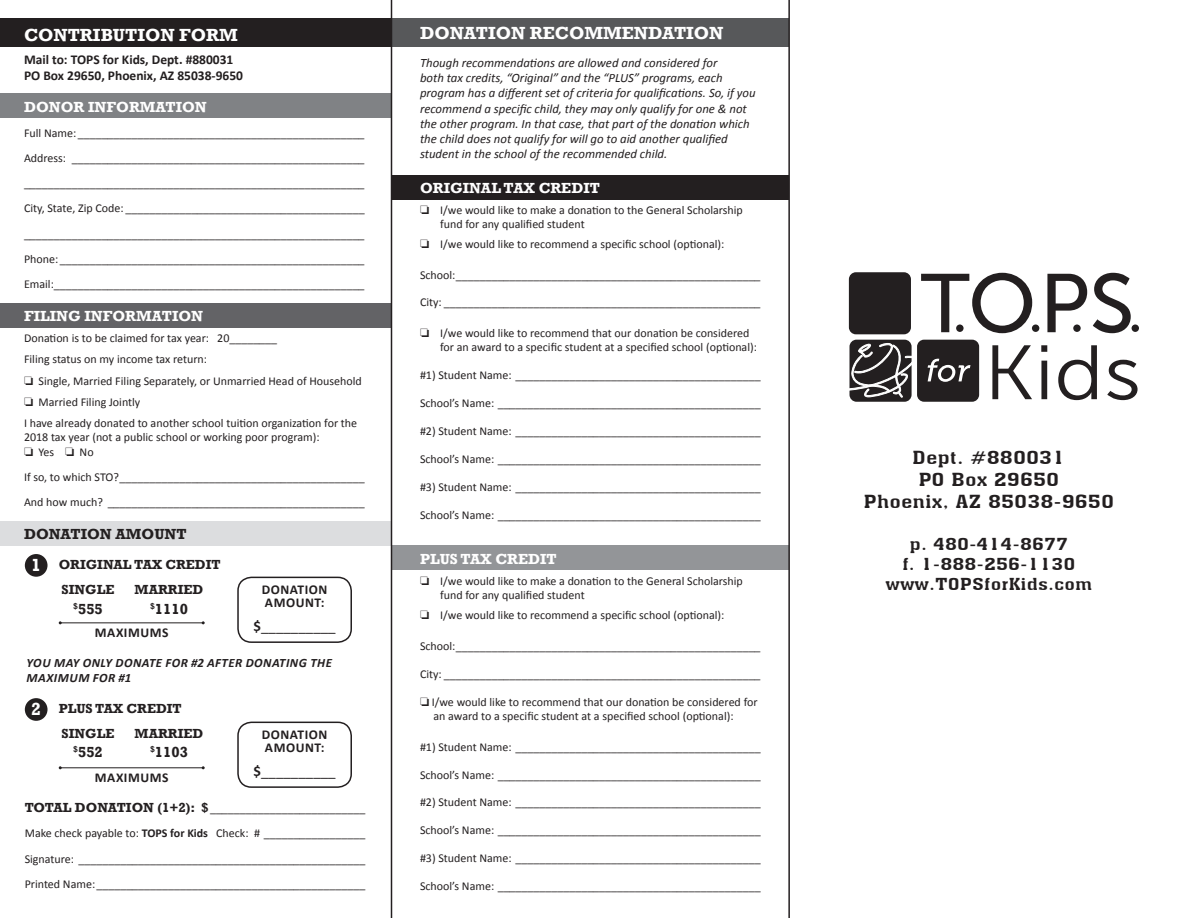
<style>
.page{position:relative;width:1188px;height:918px;background:#fff}
.page>*{position:absolute;margin:0;border:0;box-sizing:border-box;transform-origin:0 0}
.t1{font:18px/21.6px "Ache Wide Normal";color:#231f20;text-align:center}
.t2{font:700 18px "Rockwell";color:#fff}
.t3{font:16.5px/19.8px "Ache Wide Normal";color:#231f20;text-align:center}
.t4{font:700 15px "Rockwell";color:#fff}
.t5{font:700 15px "Rockwell";color:#231f20}
.t6{font:15px "Calibri";color:#231f20}
.t7{font:700 13.5px/16.2px "Calibri";color:#231f20}
.t8{font:700 13.5px "Rockwell";color:#231f20}
.t9{font:700 13.5px/13.5px "Calibri";letter-spacing:.04em;color:#231f20}
.t10{font:italic 12.75px/15.3px "Calibri";color:#231f20}
.t11{font:italic 700 12.75px/15.3px "Calibri";letter-spacing:.04em;color:#231f20}
.t12{font:12px/25.2px "Calibri";color:#231f20}
.s1{font-weight:700}
.s2{font-family:"Rockwell";font-weight:700;font-size:13.5px}
</style>
<div class="page">
<div style="left:0;top:521px;width:392px;height:25px;background:#dcdddf"></div>
<div style="left:850px;top:340px;width:62px;height:62px;background:#231f20;border-radius:7px"></div>
<svg style="left:849px;top:343px;width:63px;height:55px"></svg>
<div style="left:849px;top:272px;width:62px;height:62px;background:#231f20;border-radius:7px"></div>
<div style="left:917px;top:340px;width:62px;height:62px;background:#231f20;border-radius:7px"></div>
<svg style="left:921px;top:273px;width:111px;height:60px"></svg>
<svg style="left:1047px;top:274px;width:40px;height:58px"></svg>
<svg style="left:1093px;top:273px;width:38px;height:60px"></svg>
<svg style="left:992px;top:345px;width:40px;height:54px"></svg>
<svg style="left:1041px;top:345px;width:6px;height:54px"></svg>
<svg style="left:1058px;top:345px;width:39px;height:55px"></svg>
<svg style="left:1107px;top:360px;width:31px;height:40px"></svg>
<svg style="left:928px;top:359px;width:42px;height:23px"></svg>
<div style="left:956px;top:325px;width:8px;height:7px;background:#231f20;border-radius:50%"></div>
<div style="left:1032px;top:325px;width:7px;height:7px;background:#231f20;border-radius:50%"></div>
<div style="left:1073px;top:325px;width:8px;height:7px;background:#231f20;border-radius:50%"></div>
<div style="left:1132px;top:325px;width:7px;height:7px;background:#231f20;border-radius:50%"></div>
<div style="left:237px;top:577px;width:115px;height:66px;border:2px solid #231f20;border-radius:14px"></div>
<div style="left:237px;top:722px;width:115px;height:66px;border:2px solid #231f20;border-radius:14px"></div>
<div style="left:25px;top:554px;width:23px;height:23px;background:#231f20;border-radius:50%"></div>
<div style="left:25px;top:698px;width:23px;height:23px;background:#231f20;border-radius:50%"></div>
<hr style="left:60px;top:622px;width:143px;height:1px;background:#231f20">
<hr style="left:60px;top:767px;width:143px;height:1px;background:#231f20">
<div style="left:0;top:19px;width:392px;height:28px;background:#231f20"></div>
<div style="left:392px;top:19px;width:397px;height:28px;background:#57585a"></div>
<div style="left:0;top:93px;width:392px;height:25px;background:#808285"></div>
<div style="left:392px;top:175px;width:397px;height:25px;background:#231f20"></div>
<div style="left:0;top:303px;width:392px;height:25px;background:#636366"></div>
<div style="left:392px;top:546px;width:397px;height:24px;background:#939598"></div>
<hr style="left:391px;top:0;width:1px;height:918px;background:#231f20">
<hr style="left:788px;top:0;width:2px;height:918px;background:#231f20">
<h1 class="t2" style="left:24px;top:24px;width:216px">CONTRIBUTION FORM</h1>
<p class="t7" style="left:24px;top:51px;width:221px">Mail to: TOPS for Kids, Dept. #880031<br>PO Box 29650, Phoenix, AZ 85038-9650</p>
<p class="t4" style="left:24px;top:97px;width:184px">DONOR INFORMATION</p>
<p class="t12" style="left:24px;top:120px;width:342px;text-align:justify">Full Name:________________________________________________ Address: _________________________________________________ _________________________________________________________ City, State, Zip Code: ________________________________________ _________________________________________________________ Phone: ___________________________________________________ Email:____________________________________________________</p>
<p class="t4" style="left:24px;top:307px;width:181px">FILING INFORMATION</p>
<p class="t12" style="left:24px;top:328px;width:255px;line-height:21.1px">Donation is to be claimed for tax year: 20________<br>Filing status on my income tax return:</p>
<p class="t12" style="left:24px;top:368px;width:339px">□ Single, Married Filing Separately, or Unmarried Head of Household</p>
<p class="t12" style="left:24px;top:391px;width:335px;line-height:21.1px">□ Married Filing Jointly<br>I have already donated to another school tuition organization for the</p>
<p class="t12" style="left:24px;top:425px;width:297px">2018 tax year (not a public school or working poor program):</p>
<p class="t12" style="left:24px;top:439px;width:342px">□ Yes □ No<br>If so, to which STO?_________________________________________<br>And how much? ___________________________________________</p>
<p class="t5" style="left:24px;top:525px;width:164px">DONATION AMOUNT</p>
<h1 class="t2" style="left:31px;top:554px;width:11px">1</h1>
<p class="t8" style="left:59px;top:556px;width:163px">ORIGINAL TAX CREDIT</p>
<p class="t8" style="left:62px;top:582px;width:54px">SINGLE</p>
<p class="t8" style="left:135px;top:582px;width:70px">MARRIED</p>
<p class="t5" style="left:73px;top:600px;width:31px"><sup>$</sup>555</p>
<p class="t5" style="left:150px;top:600px;width:40px"><sup>$</sup>1110</p>
<p class="t9" style="left:95px;top:626px;width:75px">MAXIMUMS</p>
<p class="t9" style="left:262px;top:583px;width:67px">DONATION<br>AMOUNT:</p>
<p class="t6" style="left:253px;top:617px;width:84px"><span class="s1">$</span>__________</p>
<p class="t11" style="left:27px;top:655px;width:307px">YOU MAY ONLY DONATE FOR #2 AFTER DONATING THE<br>MAXIMUM FOR #1</p>
<h1 class="t2" style="left:31px;top:698px;width:11px">2</h1>
<p class="t8" style="left:59px;top:700px;width:125px">PLUS TAX CREDIT</p>
<p class="t8" style="left:62px;top:725px;width:54px">SINGLE</p>
<p class="t8" style="left:135px;top:725px;width:70px">MARRIED</p>
<p class="t5" style="left:73px;top:743px;width:31px"><sup>$</sup>552</p>
<p class="t5" style="left:150px;top:743px;width:40px"><sup>$</sup>1103</p>
<p class="t9" style="left:95px;top:771px;width:75px">MAXIMUMS</p>
<p class="t9" style="left:262px;top:727px;width:67px">DONATION<br>AMOUNT:</p>
<p class="t6" style="left:253px;top:762px;width:84px"><span class="s1">$</span>__________</p>
<p class="t12" style="left:25px;top:796px;width:342px;text-align:justify"><span class="s2">TOTAL DONATION (1+2): $</span>__________________________ Make check payable to: <span class="s1">TOPS for Kids</span> Check: # _________________ Signature: ________________________________________________ Printed Name:_____________________________________________</p>
<h1 class="t2" style="left:420px;top:22px;width:305px">DONATION RECOMMENDATION</h1>
<p class="t10" style="left:420px;top:54px;width:337px">Though recommendations are allowed and considered for<br>both tax credits, “Original” and the “PLUS” programs, each program has a different set of criteria for qualifications. So, if you recommend a specific child, they may only qualify for one &amp; not the other program. In that case, that part of the donation which the child does not qualify for will go to aid another qualified student in the school of the recommended child.</p>
<p class="t4" style="left:420px;top:178px;width:181px">ORIGINAL TAX CREDIT</p>
<p class="t12" style="left:440px;top:203px;width:304px;line-height:14.4px;text-indent:-20px">□ I/we would like to make a donation to the General Scholarship fund for any qualified student</p>
<p class="t12" style="left:420px;top:231px;width:306px">□ I/we would like to recommend a specific school (optional):</p>
<p class="t12" style="left:420px;top:262px;width:342px">School:___________________________________________________</p>
<p class="t12" style="left:420px;top:290px;width:342px">City: _____________________________________________________</p>
<p class="t12" style="left:440px;top:326px;width:318px;line-height:14.4px;text-indent:-20px">□ I/we would like to recommend that our donation be considered for an award to a specific student at a specified school (optional):</p>
<p class="t12" style="left:420px;top:363px;width:342px">#1) Student Name: _________________________________________</p>
<p class="t12" style="left:420px;top:391px;width:342px">School’s Name: ____________________________________________</p>
<p class="t12" style="left:420px;top:419px;width:342px">#2) Student Name: _________________________________________</p>
<p class="t12" style="left:420px;top:447px;width:342px">School’s Name: ____________________________________________</p>
<p class="t12" style="left:420px;top:474px;width:342px">#3) Student Name: _________________________________________</p>
<p class="t12" style="left:420px;top:502px;width:342px">School’s Name: ____________________________________________</p>
<p class="t4" style="left:420px;top:550px;width:138px">PLUS TAX CREDIT</p>
<p class="t12" style="left:440px;top:574px;width:304px;line-height:14.4px;text-indent:-20px">□ I/we would like to make a donation to the General Scholarship fund for any qualified student</p>
<p class="t12" style="left:420px;top:603px;width:306px">□ I/we would like to recommend a specific school (optional):</p>
<p class="t12" style="left:420px;top:633px;width:342px">School:___________________________________________________</p>
<p class="t12" style="left:420px;top:661px;width:342px">City: _____________________________________________________</p>
<p class="t12" style="left:434px;top:694px;width:326px;line-height:14.4px;text-indent:-14px">□ I/we would like to recommend that our donation be considered for an award to a specific student at a specified school (optional):</p>
<p class="t12" style="left:420px;top:734px;width:342px">#1) Student Name: _________________________________________</p>
<p class="t12" style="left:420px;top:762px;width:342px">School’s Name: ____________________________________________</p>
<p class="t12" style="left:420px;top:790px;width:342px">#2) Student Name: _________________________________________</p>
<p class="t12" style="left:420px;top:818px;width:342px">School’s Name: ____________________________________________</p>
<p class="t12" style="left:420px;top:846px;width:342px">#3) Student Name: _________________________________________</p>
<p class="t12" style="left:420px;top:874px;width:342px">School’s Name: ____________________________________________</p>
<h1 class="t1" style="left:864px;top:445px;width:252px">Dept. #880031<br>PO Box 29650<br>Phoenix, AZ 85038-9650</h1>
<h2 class="t3" style="left:885px;top:532px;width:208px">p. 480-414-8677<br>f. 1-888-256-1130 www.TOPSforKids.com</h2>
</div>
